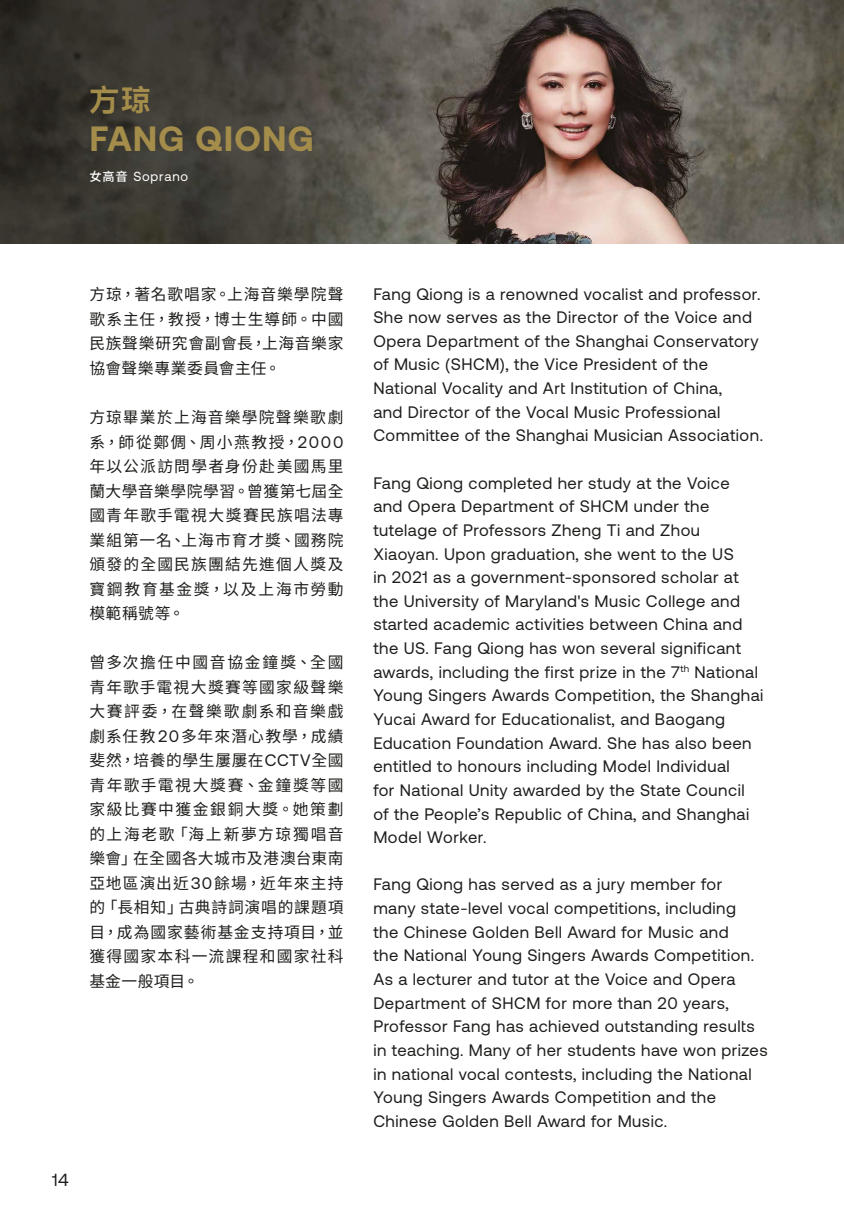
<style>
.page{position:relative;width:844px;height:1226px;background:#fff}
.page>*{position:absolute;margin:0;border:0;box-sizing:border-box;transform-origin:0 0}
.t1{font:700 35px "Aeonik";letter-spacing:.035em;color:#a48d4b}
.t2{font:700 29.75px "Aktiv Hei Hant";color:#a48d4b}
.t3{font:17.5px "Aeonik";color:#1d1d1b}
.t4{font:16.62px/23.6px "Aeonik";letter-spacing:.03em;color:#1d1d1b}
.t5{font:15.75px/24.5px "Noto Sans HK";letter-spacing:.065em;color:#1d1d1b;text-align:justify}
.t6{font:13.12px "Aeonik";letter-spacing:.065em;color:#fff}
.s1{font-family:"Noto Sans HK"}
.s2{font-family:"Noto Sans CJ Ktc";font-weight:500;font-size:12.25px}
.s3{font-family:"Aeonik";font-size:16.62px}
</style>
<div class="page">
<img style="left:409px;top:0;width:434px;height:243px">
<svg style="left:0;top:0;width:409px;height:243px;background:#434039"></svg>
<h2 class="t2" style="left:89px;top:82px;width:63px">方<span class="s1">琼</span></h2>
<h1 class="t1" style="left:89px;top:118px;width:226px">FANG QIONG</h1>
<p class="t6" style="left:89px;top:169px;width:100px"><span class="s2">女高音</span> Soprano</p>
<p class="t5" style="left:89px;top:283px;width:255px">方琼，著名歌唱家。上海音樂學院聲歌系主任，教授，博士生導師。中國民族聲樂研究會副會長，上海音樂家協會聲樂專業委員會主任。</p>
<p class="t5" style="left:89px;top:405px;width:255px">方琼畢業於上海音樂學院聲樂歌劇系，師從鄭倜、周小燕教授，<span class="s3">2000</span>年以公派訪問學者身份赴美國馬里蘭大學音樂學院學習。曾獲第七屆全國青年歌手電視大獎賽民族唱法專業組第一名、上海市育才獎、國務院頒發的全國民族團結先進個人獎及寶鋼教育基金獎，以及上海市勞動模範稱號等。</p>
<p class="t5" style="left:89px;top:650px;width:256px">曾多次擔任中國音協金鐘獎、全國青年歌手電視大獎賽等國家級聲樂大賽評委，在聲樂歌劇系和音樂戲劇系任教<span class="s3">20</span>多年來潛心教學，成績斐然，培養的學生屢屢在<span class="s3">CCTV</span>全國青年歌手電視大獎賽、金鐘獎等國家級比賽中獲金銀銅大獎。她策劃的上海老歌「海上新夢方琼獨唱音樂會」在全國各大城市及港澳台東南亞地區演出近<span class="s3">30</span>餘場，近年來主持的「長相知」古典詩詞演唱的課題項目，成為國家藝術基金支持項目，並獲得國家本科一流課程和國家社科基金一般項目。</p>
<p class="t3" style="left:52px;top:1170px;width:18px">14</p>
<p class="t4" style="left:373px;top:282px;width:391px">Fang Qiong is a renowned vocalist and professor.<br>She now serves as the Director of the Voice and Opera Department of the Shanghai Conservatory of Music (SHCM), the Vice President of the National Vocality and Art Institution of China,<br>and Director of the Vocal Music Professional Committee of the Shanghai Musician Association.</p>
<p class="t4" style="left:373px;top:471px;width:391px">Fang Qiong completed her study at the Voice<br>and Opera Department of SHCM under the tutelage of Professors Zheng Ti and Zhou Xiaoyan. Upon graduation, she went to the US<br>in 2021 as a government-sponsored scholar at the University of Maryland's Music College and started academic activities between China and the US. Fang Qiong has won several significant awards, including the first prize in the 7<sup>th</sup> National Young Singers Awards Competition, the Shanghai Yucai Award for Educationalist, and Baogang Education Foundation Award. She has also been entitled to honours including Model Individual<br>for National Unity awarded by the State Council of the People’s Republic of China, and Shanghai Model Worker.</p>
<p class="t4" style="left:373px;top:872px;width:396px">Fang Qiong has served as a jury member for many state-level vocal competitions, including<br>the Chinese Golden Bell Award for Music and<br>the National Young Singers Awards Competition.<br>As a lecturer and tutor at the Voice and Opera Department of SHCM for more than 20 years, Professor Fang has achieved outstanding results in teaching. Many of her students have won prizes in national vocal contests, including the National Young Singers Awards Competition and the Chinese Golden Bell Award for Music.</p>
</div>
